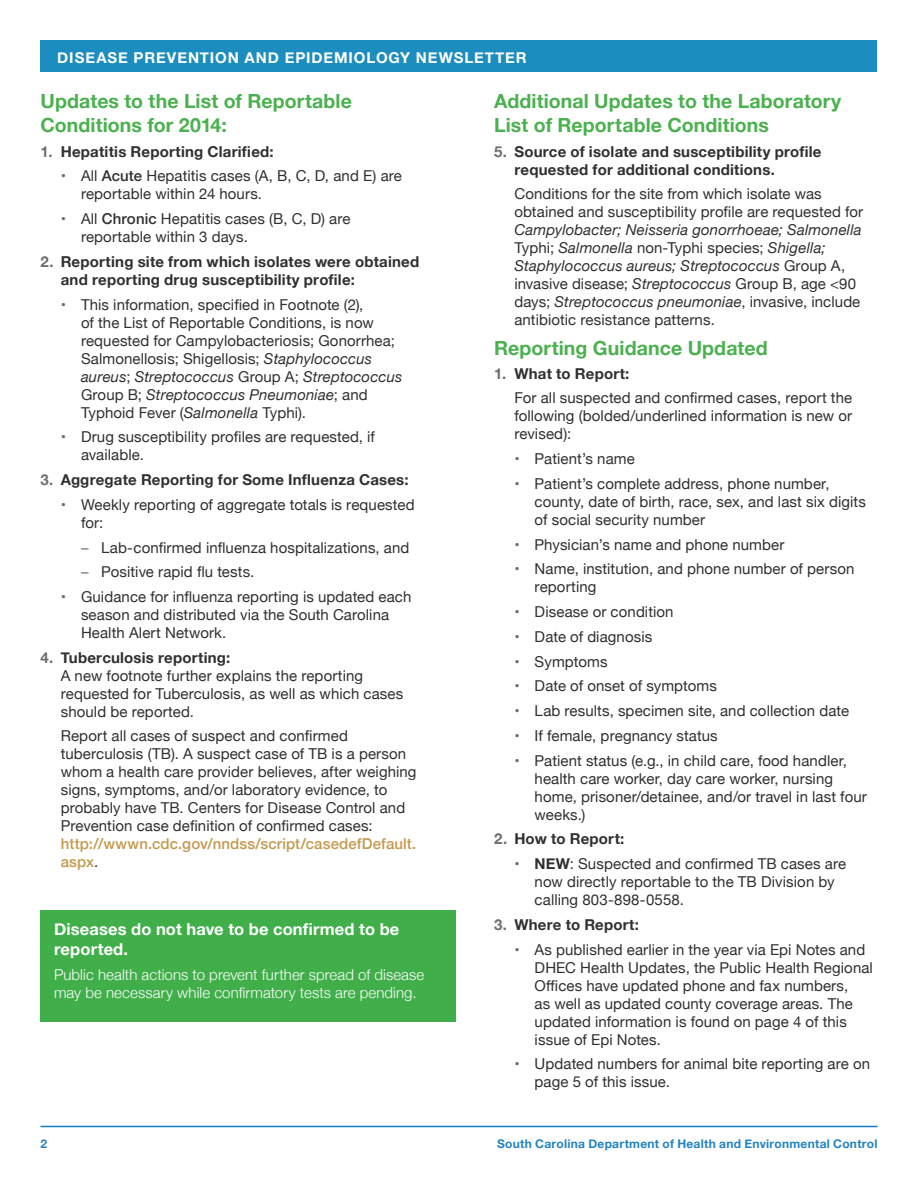
<style>
.page{position:relative;width:918px;height:1188px;background:#fff}
.page>*{position:absolute;margin:0;border:0;box-sizing:border-box;transform-origin:0 0}
.t1{font:700 19.5px/23.4px "Helvetica Neue";letter-spacing:.005em;color:#4bb14f}
.t2{font:700 16.5px/19.8px "Helvetica Neue";letter-spacing:.01em;color:#fff}
.t3{font:15px/18px "Helvetica Neue";letter-spacing:.005em;color:#312f30}
.t4{font:700 15px/18px "Helvetica Neue";letter-spacing:.015em;color:#312f30}
.t5{font:italic 15px/18px "Helvetica Neue";letter-spacing:.01em;color:#312f30}
.t6{font:300 15px/18px "Helvetica Neue";letter-spacing:.005em;color:#fff}
.t7{font:500 15px/18px "Helvetica Neue";letter-spacing:.01em;color:#c3994d}
.t8{font:700 15px "Helvetica Neue";letter-spacing:.06em;color:#fff}
.t9{font:700 12px "Helvetica Neue";letter-spacing:.025em;color:#2283c2}
.s1{color:#6c6d70}
.s2{font-weight:500}
.s3{font-style:italic}
.s4{font-weight:700;color:#6c6d70}
.s5{font-weight:700}
.s6{font-weight:400;color:#312f30}
.s7{font-style:normal}
</style>
<div class="page">
<hr style="left:40px;top:1126px;width:838px;height:1px;background:#127dc0">
<div style="left:40px;top:40px;width:838px;height:32px;background:#1b8dbf"></div>
<div style="left:40px;top:910px;width:416px;height:111px;background:#40ae49"></div>
<p class="t8" style="left:57px;top:46px;width:471px">DISEASE PREVENTION AND EPIDEMIOLOGY NEWSLETTER</p>
<h1 class="t1" style="left:40px;top:90px;width:313px">Updates to the List of Reportable<br>Conditions for 2014:</h1>
<p class="t4" style="left:40px;top:143px;width:235px"><span class="s1">1.</span> Hepatitis Reporting Clarified:</p>
<p class="t3" style="left:81px;top:168px;width:323px;text-indent:-20px"><span class="s1">•</span> All <span class="s2">Acute</span> Hepatitis cases (A, B, C, D, and E) are reportable within 24 hours.</p>
<p class="t3" style="left:81px;top:211px;width:271px;text-indent:-20px"><span class="s1">•</span> All <span class="s2">Chronic</span> Hepatitis cases (B, C, D) are reportable within 3 days.</p>
<p class="t4" style="left:61px;top:253px;width:360px;text-indent:-20px"><span class="s1">2.</span> Reporting site from which isolates were obtained and reporting drug susceptibility profile:</p>
<p class="t3" style="left:81px;top:296px;width:323px;text-indent:-20px"><span class="s1">•</span> This information, specified in Footnote (2),<br>of the List of Reportable Conditions, is now requested for Campylobacteriosis; Gonorrhea; Salmonellosis; Shigellosis; <span class="s3">Staphylococcus aureus</span>; <span class="s3">Streptococcus</span> Group A; <span class="s3">Streptococcus </span>Group B; <span class="s3">Streptococcus Pneumoniae</span>; and Typhoid Fever (<span class="s3">Salmonella</span> Typhi).</p>
<p class="t3" style="left:81px;top:429px;width:296px;text-indent:-20px"><span class="s1">•</span> Drug susceptibility profiles are requested, if available.</p>
<p class="t4" style="left:41px;top:471px;width:370px"><span class="s1">3.</span> Aggregate Reporting for Some Influenza Cases:</p>
<p class="t3" style="left:81px;top:496px;width:335px;text-indent:-20px"><span class="s1">•</span> Weekly reporting of aggregate totals is requested for:</p>
<p class="t3" style="left:81px;top:539px;width:330px"><span class="s1">–</span> Lab-confirmed influenza hospitalizations, and</p>
<p class="t3" style="left:81px;top:564px;width:175px"><span class="s1">–</span> Positive rapid flu tests.</p>
<p class="t3" style="left:81px;top:589px;width:332px;text-indent:-20px"><span class="s1">•</span> Guidance for influenza reporting is updated each season and distributed via the South Carolina<br>Health Alert Network.</p>
<p class="t3" style="left:61px;top:649px;width:344px;text-indent:-20px"><span class="s4">4.</span> <span class="s5">Tuberculosis reporting:<br></span>A new footnote further explains the reporting requested for Tuberculosis, as well as which cases should be reported.</p>
<p class="t3" style="left:61px;top:727px;width:357px">Report all cases of suspect and confirmed tuberculosis (TB). A suspect case of TB is a person whom a health care provider believes, after weighing signs, symptoms, and/or laboratory evidence, to probably have TB. Centers for Disease Control and Prevention case definition of confirmed cases:</p>
<p class="t7" style="left:61px;top:834px;width:357px">http://wwwn.cdc.gov/nndss/script/casedefDefault. aspx<span class="s6">.</span></p>
<h1 class="t1" style="left:494px;top:90px;width:349px">Additional Updates to the Laboratory<br>List of Reportable Conditions</h1>
<p class="t4" style="left:514px;top:143px;width:309px;text-indent:-20px"><span class="s1">5.</span> Source of isolate and susceptibility profile requested for additional conditions.</p>
<p class="t3" style="left:514px;top:185px;width:350px">Conditions for the site from which isolate was obtained and susceptibility profile are requested for</p>
<p class="t5" style="left:514px;top:221px;width:349px">Campylobacter; Neisseria gonorrhoeae; Salmonella <span class="s7">Typhi;</span> Salmonella <span class="s7">non-Typhi species;</span> Shigella; Staphylococcus aureus; Streptococcus <span class="s7">Group A, invasive disease;</span> Streptococcus <span class="s7">Group B, age &lt;90 days;</span> Streptococcus pneumoniae<span class="s7">, invasive, include antibiotic resistance patterns.</span></p>
<h1 class="t1" style="left:494px;top:337px;width:275px">Reporting Guidance Updated</h1>
<p class="t3" style="left:514px;top:363px;width:339px;line-height:24px;text-indent:-20px"><span class="s4">1.</span> <span class="s5">What to Report:<br></span>For all suspected and confirmed cases, report the</p>
<p class="t3" style="left:514px;top:408px;width:339px">following (bolded/underlined information is new or revised):</p>
<p class="t3" style="left:514px;top:451px;width:122px"><span class="s1">•</span> Patient’s name</p>
<p class="t3" style="left:535px;top:476px;width:333px;text-indent:-20px"><span class="s1">•</span> Patient’s complete address, phone number, county, date of birth, race, sex, and last six digits of social security number</p>
<p class="t3" style="left:514px;top:536px;width:272px"><span class="s1">•</span> Physician’s name and phone number</p>
<p class="t3" style="left:535px;top:561px;width:321px;text-indent:-20px"><span class="s1">•</span> Name, institution, and phone number of person reporting</p>
<p class="t3" style="left:514px;top:604px;width:161px"><span class="s1">•</span> Disease or condition</p>
<p class="t3" style="left:514px;top:629px;width:139px"><span class="s1">•</span> Date of diagnosis</p>
<p class="t3" style="left:514px;top:653px;width:95px"><span class="s1">•</span> Symptoms</p>
<p class="t3" style="left:514px;top:678px;width:204px"><span class="s1">•</span> Date of onset of symptoms</p>
<p class="t3" style="left:514px;top:703px;width:336px"><span class="s1">•</span> Lab results, specimen site, and collection date</p>
<p class="t3" style="left:514px;top:728px;width:205px"><span class="s1">•</span> If female, pregnancy status</p>
<p class="t3" style="left:535px;top:752px;width:334px;text-indent:-20px"><span class="s1">•</span> Patient status (e.g., in child care, food handler, health care worker, day care worker, nursing home, prisoner/detainee, and/or travel in last four weeks.)</p>
<p class="t4" style="left:494px;top:831px;width:132px"><span class="s1">2.</span> How to Report:</p>
<p class="t3" style="left:535px;top:856px;width:313px;text-indent:-20px"><span class="s4">•</span> <span class="s5">NEW</span>: Suspected and confirmed TB cases are now directly reportable to the TB Division by calling 803-898-0558.</p>
<p class="t4" style="left:494px;top:916px;width:146px"><span class="s1">3.</span> Where to Report:</p>
<p class="t3" style="left:535px;top:941px;width:340px;text-indent:-20px"><span class="s1">•</span> As published earlier in the year via Epi Notes and DHEC Health Updates, the Public Health Regional Offices have updated phone and fax numbers,<br>as well as updated county coverage areas. The updated information is found on page 4 of this issue of Epi Notes.</p>
<p class="t3" style="left:535px;top:1056px;width:337px;text-indent:-20px"><span class="s1">•</span> Updated numbers for animal bite reporting are on page 5 of this issue.</p>
<p class="t2" style="left:54px;top:920px;width:347px">Diseases do not have to be confirmed to be reported.</p>
<p class="t6" style="left:54px;top:965px;width:372px">Public health actions to prevent further spread of disease may be necessary while confirmatory tests are pending.</p>
<p class="t9" style="left:40px;top:1134px;width:8px">2</p>
<p class="t9" style="left:497px;top:1134px;width:382px">South Carolina Department of Health and Environmental Control</p>
</div>
